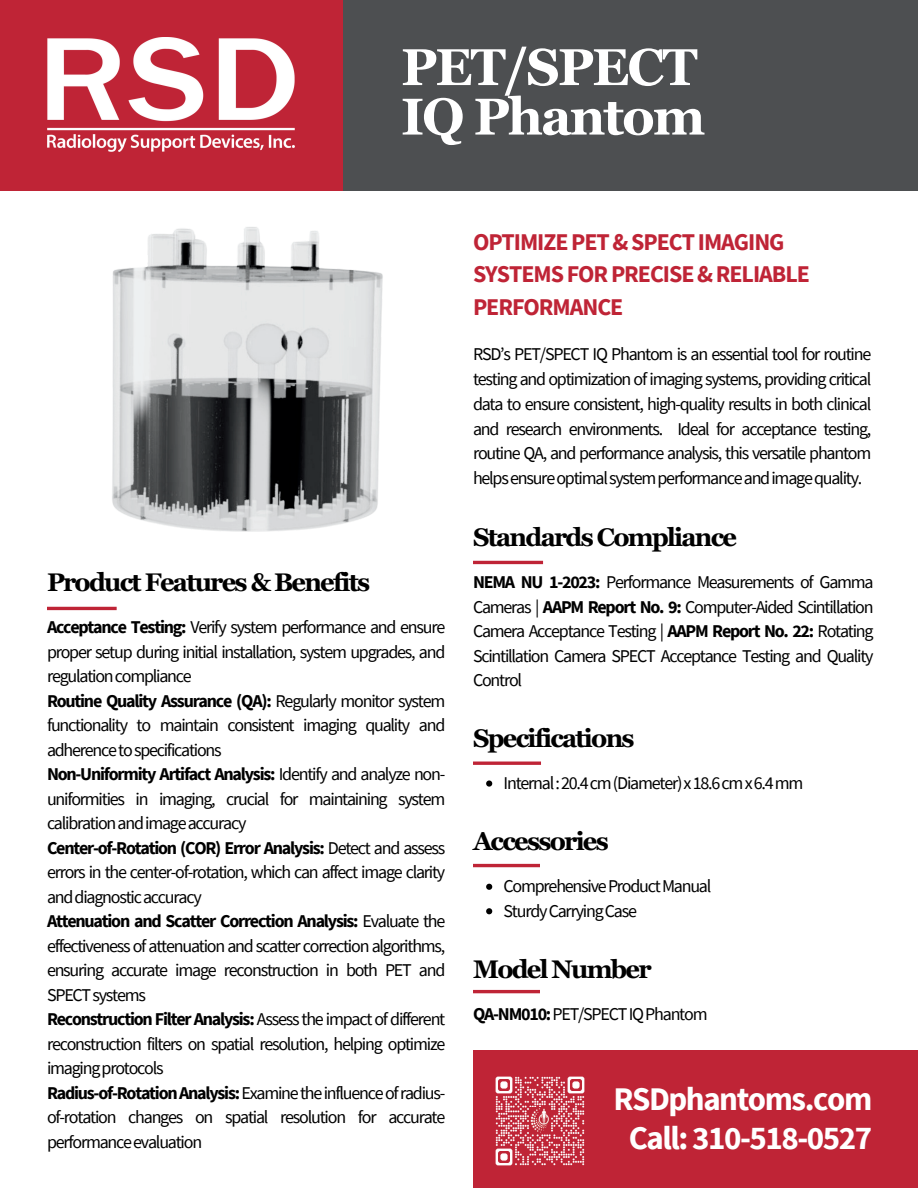
<style>
.page{position:relative;width:918px;height:1188px;background:#fff}
.page>*{position:absolute;margin:0;border:0;box-sizing:border-box;transform-origin:0 0}
.t1{font:700 51.6px/49.5px "Georgia Pro";letter-spacing:-.04em;color:#fff}
.t2{font:700 33px/39.3px "Source Sans Pro";letter-spacing:-.045em;color:#fff;text-align:center}
.t3{font:700 25.5px "Georgia Pro";letter-spacing:-.07em;color:#000}
.t4{font:700 24px/32.7px "Source Sans Pro";letter-spacing:-.045em;color:#bf2436}
.t5{font:18px/24.5px "Source Sans Pro";letter-spacing:-.07em;color:#000}
.s1{font-weight:700}
</style>
<div class="page">
<svg style="left:486px;top:780px;width:6px;height:7px"></svg>
<hr style="left:473px;top:762px;width:68px;height:3px;background:#bf2436">
<hr style="left:473px;top:990px;width:67px;height:3px;background:#bf2436">
<div style="left:0;top:0;width:918px;height:191px;background:#4d4f51"></div>
<div style="left:0;top:0;width:343px;height:191px;background:#bf2436"></div>
<img style="left:47px;top:37px;width:248px;height:115px">
<div style="left:473px;top:1050px;width:445px;height:138px;background:#bf2436"></div>
<img style="left:495px;top:1076px;width:90px;height:90px">
<hr style="left:47px;top:607px;width:70px;height:3px;background:#bf2436">
<hr style="left:473px;top:561px;width:70px;height:3px;background:#bf2436">
<svg style="left:486px;top:884px;width:6px;height:6px"></svg>
<svg style="left:486px;top:908px;width:6px;height:6px"></svg>
<hr style="left:473px;top:864px;width:67px;height:3px;background:#bf2436">
<img style="left:112px;top:227px;width:271px;height:305px">
<img style="left:529px;top:1108px;width:21px;height:26px">
<h1 class="t1" style="left:401px;top:44px;width:306px">PET/SPECT<br>IQ Phantom</h1>
<h3 class="t3" style="left:47px;top:568px;width:325px">Product Features &amp; Benefits</h3>
<p class="t5" style="left:47px;top:615px;width:400px"><span class="s1">Acceptance Testing:</span> Verify system performance and ensure proper setup during initial installation, system upgrades, and regulation compliance<br><span class="s1">Routine Quality Assurance (QA):</span> Regularly monitor system functionality to maintain consistent imaging quality and adherence to specifications<br><span class="s1">Non-Uniformity Artifact Analysis:</span> Identify and analyze non&shy;uniformities in imaging, crucial for maintaining system calibration and image accuracy<br><span class="s1">Center-of-Rotation (COR) Error Analysis:</span> Detect and assess errors in the center-of-rotation, which can affect image clarity and diagnostic accuracy<br><span class="s1">Attenuation and Scatter Correction Analysis:</span> Evaluate the effectiveness of attenuation and scatter correction algorithms, ensuring accurate image reconstruction in both PET and SPECT systems<br><span class="s1">Reconstruction Filter Analysis:</span> Assess the impact of different reconstruction filters on spatial resolution, helping optimize imaging protocols<br><span class="s1">Radius-of-Rotation Analysis:</span> Examine the influence of radius&shy;of-rotation changes on spatial resolution for accurate performance evaluation</p>
<h3 class="t4" style="left:473px;top:225px;width:338px">OPTIMIZE PET &amp; SPECT IMAGING<br>SYSTEMS FOR PRECISE &amp; RELIABLE<br>PERFORMANCE</h3>
<p class="t5" style="left:473px;top:342px;width:400px;text-align:justify">RSD’s PET/SPECT IQ Phantom is an essential tool for routine testing and optimization of imaging systems, providing critical data to ensure consistent, high-quality results in both clinical and research environments. Ideal for acceptance testing, routine QA, and performance analysis, this versatile phantom helps ensure optimal system performance and image quality.</p>
<h3 class="t3" style="left:473px;top:523px;width:266px">Standards Compliance</h3>
<p class="t5" style="left:473px;top:570px;width:402px;text-align:justify"><span class="s1">NEMA NU 1-2023:</span> Performance Measurements of Gamma Cameras | <span class="s1">AAPM Report No. 9:</span> Computer-Aided Scintillation Camera Acceptance Testing | <span class="s1">AAPM Report No. 22:</span> Rotating Scintillation Camera SPECT Acceptance Testing and Quality Control</p>
<h3 class="t3" style="left:473px;top:724px;width:163px">Specifications</h3>
<p class="t5" style="left:504px;top:771px;width:301px">Internal : 20.4 cm (Diameter) x 18.6 cm x 6.4 mm</p>
<h3 class="t3" style="left:473px;top:827px;width:137px">Accessories</h3>
<p class="t5" style="left:504px;top:874px;width:209px">Comprehensive Product Manual<br>Sturdy Carrying Case</p>
<h3 class="t3" style="left:473px;top:955px;width:180px">Model Number</h3>
<p class="t5" style="left:473px;top:1002px;width:236px"><span class="s1">QA-NM010:</span> PET/SPECT IQ Phantom</p>
<h2 class="t2" style="left:613px;top:1079px;width:260px">RSDphantoms.com<br>Call: 310-518-0527</h2>
</div>
